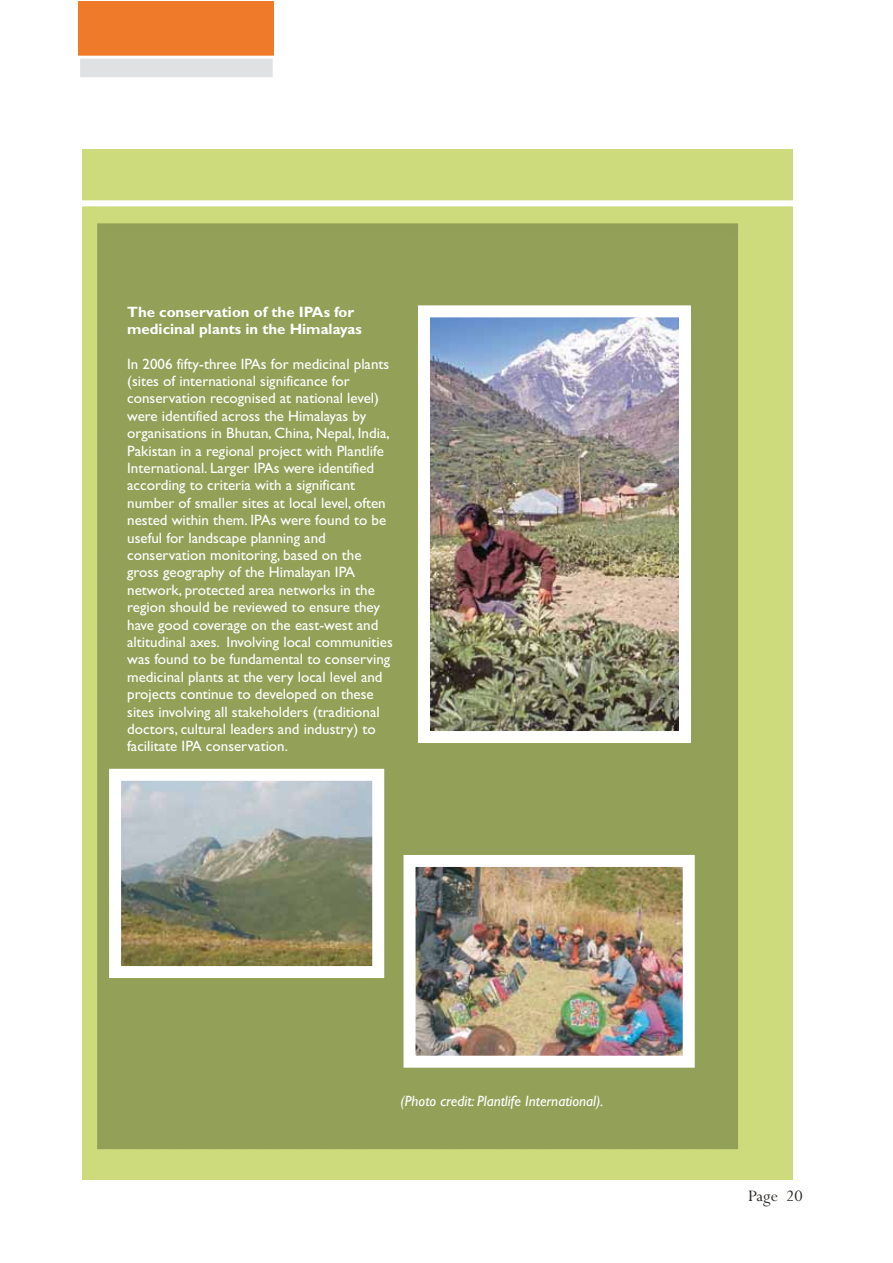
<style>
.page{position:relative;width:893px;height:1263px;background:#fff}
.page>*{position:absolute;margin:0;border:0;box-sizing:border-box;transform-origin:0 0}
.t1{font:18px "Perpetua";color:#2b2824}
.t2{font:15px/17.4px "Gill Sans";color:#fff}
.t3{font:700 15px/17.4px "Gill Sans";color:#fff}
.t4{font:italic 15px "Gill Sans";color:#fff}
</style>
<div class="page">
<div style="left:83px;top:150px;width:710px;height:1030px;background:#cedb7d"></div>
<div style="left:97px;top:223px;width:641px;height:926px;background:#92a058"></div>
<div style="left:75px;top:200px;width:718px;height:6px;background:#fff"></div>
<div style="left:79px;top:1px;width:195px;height:56px;background:#ef7a2a"></div>
<div style="left:79px;top:57px;width:195px;height:22px;background:#e0e1e2"></div>
<div style="left:77px;top:56px;width:199px;height:24px;border:3px solid #fff"></div>
<img style="left:416px;top:868px;width:265px;height:187px">
<div style="left:403px;top:855px;width:291px;height:213px;border:12px solid #fff"></div>
<img style="left:431px;top:318px;width:247px;height:412px">
<div style="left:418px;top:305px;width:273px;height:438px;border:12px solid #fff"></div>
<img style="left:122px;top:782px;width:249px;height:183px">
<div style="left:109px;top:769px;width:275px;height:209px;border:12px solid #fff"></div>
<p class="t3" style="left:127px;top:304px;width:236px">The conservation of the IPAs for medicinal plants in the Himalayas</p>
<p class="t2" style="left:127px;top:357px;width:267px">In 2006 fifty-three IPAs for medicinal plants (sites of international significance for conservation recognised at national level) were identified across the Himalayas by organisations in Bhutan, China, Nepal, India, Pakistan in a regional project with Plantlife International. Larger IPAs were identified according to criteria with a significant number of smaller sites at local level, often nested within them. IPAs were found to be useful for landscape planning and conservation monitoring, based on the gross geography of the Himalayan IPA network, protected area networks in the region should be reviewed to ensure they have good coverage on the east-west and altitudinal axes. Involving local communities was found to be fundamental to conserving medicinal plants at the very local level and projects continue to developed on these sites involving all stakeholders (traditional doctors, cultural leaders and industry) to facilitate IPA conservation.</p>
<p class="t4" style="left:400px;top:1096px;width:204px">(Photo credit: Plantlife International).</p>
<p class="t1" style="left:748px;top:1189px;width:56px">Page 20</p>
</div>
